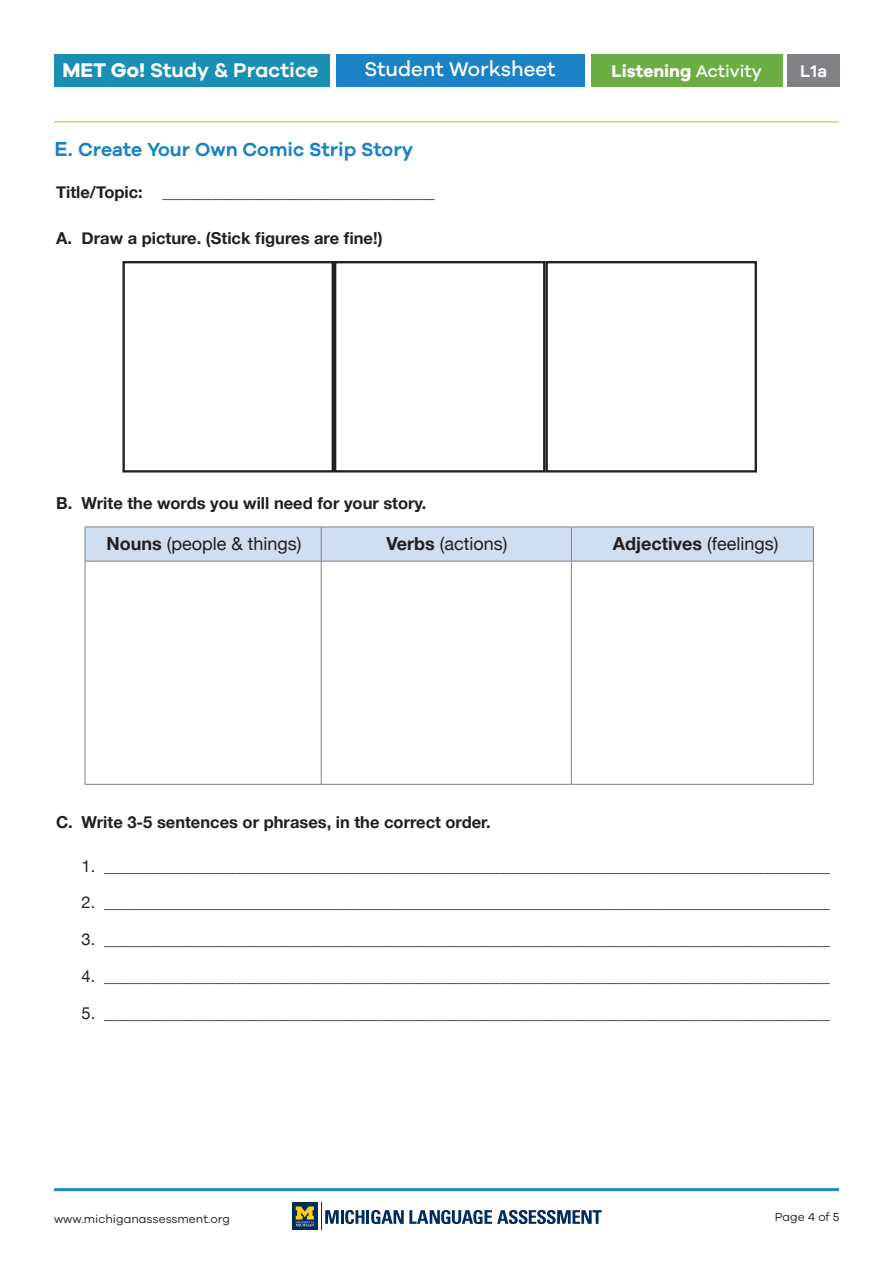
<style>
.page{position:relative;width:893px;height:1263px;background:#fff}
.page>*{position:absolute;margin:0;border:0;box-sizing:border-box;transform-origin:0 0}
.t1{font:600 20.4px "Galano Grotesque";color:#fff}
.t2{font:500 20.4px "Galano Grotesque Alt";color:#fff}
.Subhead_1{font:600 19.5px "Galano Grotesque Alt";color:#1b82c5}
.Subhead_4{font:18px "Helvetica Neue";color:#231f20}
.Subhead_4-2{font:700 18px "Helvetica Neue";color:#231f20}
.t3{font:700 17.4px "Galano Grotesque Alt";color:#fff}
.t4{font:600 17.4px "Galano Grotesque Alt";color:#fff}
.Indent_List_1_wLeade{font:16.5px "Helvetica Neue";color:#231f20}
.Subhead_4-3{font:700 16.5px "Helvetica Neue";color:#231f20}
.t5{font:12px "Galano Grotesque";color:#231f20}
.s1{font-weight:700}
.s2{font-weight:500}
.s3{font-size:21px}
.s4{font-weight:400}
</style>
<div class="page">
<div style="left:292px;top:1203px;width:26px;height:27px;background:#002d5e"></div>
<svg style="left:296px;top:1206px;width:18px;height:20px"></svg>
<hr style="left:366px;top:1210px;width:3px;height:14px;background:#002d5e">
<svg style="left:371px;top:1210px;width:231px;height:14px"></svg>
<svg style="left:321px;top:1203px;width:43px;height:27px"></svg>
<hr style="left:54px;top:1188px;width:785px;height:3px;background:#198fb4">
<div style="left:591px;top:54px;width:192px;height:33px;background:#6dae44"></div>
<div style="left:787px;top:54px;width:53px;height:33px;background:#808285"></div>
<div style="left:54px;top:54px;width:276px;height:33px;background:#198fb4"></div>
<div style="left:336px;top:54px;width:249px;height:33px;background:#1b82c5"></div>
<div style="left:122px;top:261px;width:212px;height:211px;border:2px solid #231f20"></div>
<div style="left:334px;top:261px;width:211px;height:211px;border:2px solid #231f20"></div>
<div style="left:545px;top:261px;width:212px;height:211px;border:2px solid #231f20"></div>
<div style="left:86px;top:528px;width:727px;height:33px;background:#d0def1"></div>
<hr style="left:85px;top:527px;width:236px;height:1px;background:#808285">
<hr style="left:85px;top:527px;width:1px;height:34px;background:#808285">
<hr style="left:321px;top:527px;width:250px;height:1px;background:#808285">
<hr style="left:321px;top:527px;width:1px;height:34px;background:#808285">
<hr style="left:571px;top:527px;width:243px;height:1px;background:#808285">
<hr style="left:571px;top:527px;width:1px;height:34px;background:#808285">
<hr style="left:813px;top:527px;width:1px;height:34px;background:#808285">
<hr style="left:85px;top:561px;width:236px;height:1px;background:#808285">
<hr style="left:85px;top:561px;width:1px;height:223px;background:#808285">
<hr style="left:321px;top:561px;width:250px;height:1px;background:#808285">
<hr style="left:321px;top:561px;width:1px;height:223px;background:#808285">
<hr style="left:571px;top:561px;width:243px;height:1px;background:#808285">
<hr style="left:571px;top:561px;width:1px;height:223px;background:#808285">
<hr style="left:813px;top:561px;width:1px;height:223px;background:#808285">
<hr style="left:85px;top:784px;width:236px;height:1px;background:#808285">
<hr style="left:321px;top:784px;width:250px;height:1px;background:#808285">
<hr style="left:571px;top:784px;width:243px;height:1px;background:#808285">
<hr style="left:54px;top:122px;width:785px;height:1px;background:#aebc37">
<p class="t1" style="left:62px;top:58px;width:258px"><span class="s1">MET Go!</span> Study &amp; Practice</p>
<p class="t2" style="left:365px;top:56px;width:193px">Student Worksheet</p>
<p class="t3" style="left:612px;top:59px;width:152px">Listening <span class="s2">Activity</span></p>
<p class="t4" style="left:800px;top:59px;width:28px">L1a</p>
<p class="Subhead_1" style="left:55px;top:137px;width:360px"><span class="s3">E.</span> Create Your Own Comic Strip Story</p>
<p class="Subhead_4-3" style="left:56px;top:179px;width:380px">Title/Topic: _________________________________</p>
<p class="Subhead_4-3" style="left:56px;top:225px;width:328px">A. Draw a picture. (Stick figures are fine!)</p>
<p class="Subhead_4-3" style="left:56px;top:490px;width:372px">B. Write the words you will need for your story.</p>
<p class="Subhead_4" style="left:106px;top:531px;width:197px"><span class="s1">Nouns</span> (people &amp; things)</p>
<p class="Subhead_4" style="left:386px;top:531px;width:123px"><span class="s1">Verbs</span> (actions)</p>
<p class="Subhead_4-2" style="left:613px;top:530px;width:167px">Adjectives <span class="s4">(feelings)</span></p>
<p class="Subhead_4-3" style="left:56px;top:809px;width:436px">C. Write 3-5 sentences or phrases, in the correct order.</p>
<p class="Indent_List_1_wLeade" style="left:82px;top:854px;width:750px">1. ________________________________________________________________________________________</p>
<p class="Indent_List_1_wLeade" style="left:82px;top:890px;width:750px">2. ________________________________________________________________________________________</p>
<p class="Indent_List_1_wLeade" style="left:82px;top:927px;width:750px">3. ________________________________________________________________________________________</p>
<p class="Indent_List_1_wLeade" style="left:82px;top:964px;width:750px">4. ________________________________________________________________________________________</p>
<p class="Indent_List_1_wLeade" style="left:82px;top:1001px;width:750px">5. ________________________________________________________________________________________</p>
<p class="t5" style="left:54px;top:1212px;width:178px">www.michiganassessment.org</p>
<p class="t5" style="left:775px;top:1210px;width:66px">Page 4 of 5</p>
</div>
